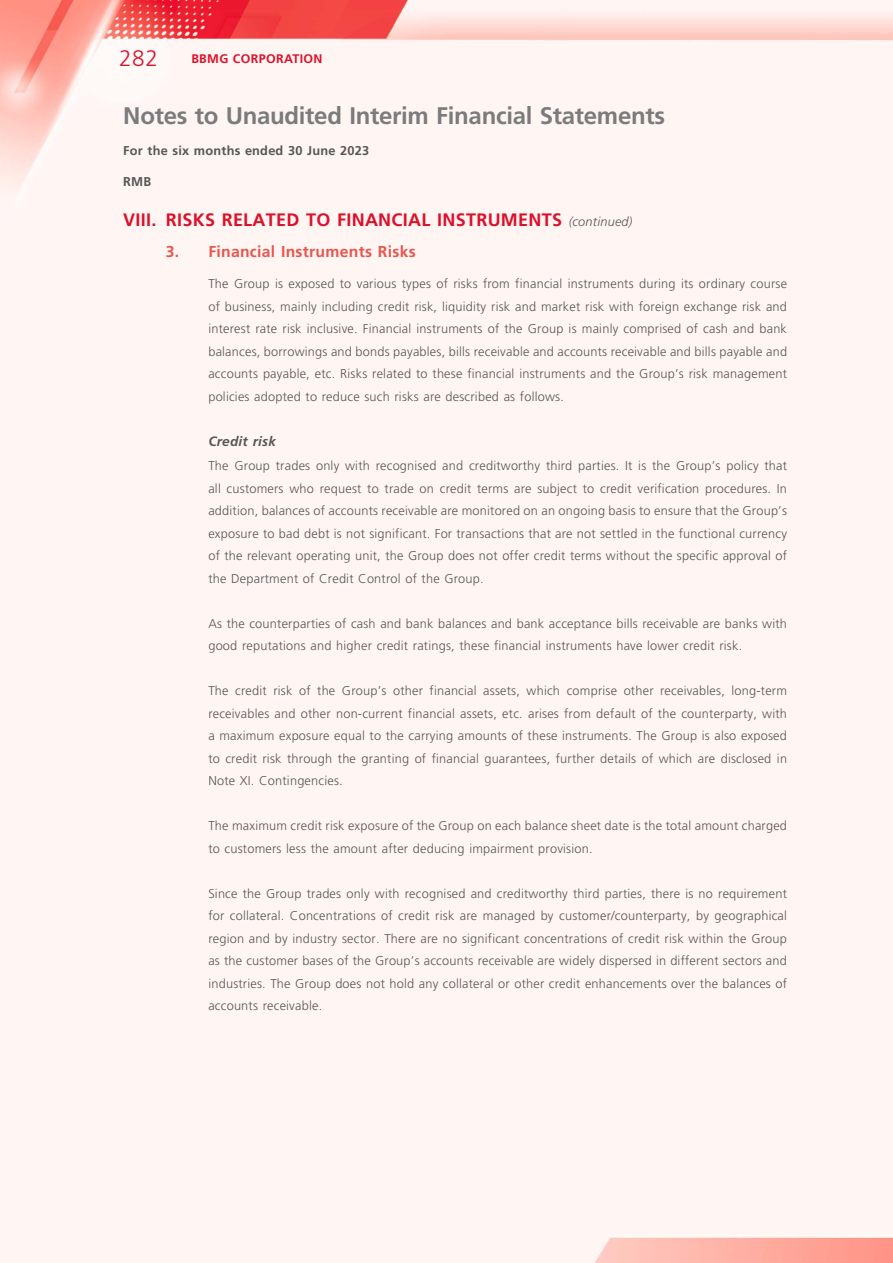
<style>
.page{position:relative;width:893px;height:1263px;background:#fff5f3}
.page>*{position:absolute;margin:0;border:0;box-sizing:border-box;transform-origin:0 0}
.t1{font:700 24px "Frutiger LT Std";letter-spacing:-.015em;color:#7c7b7b}
.t2{font:300 22.5px "Frutiger LT Std";color:#da122c}
.t3{font:700 18px "Frutiger LT Std";letter-spacing:.015em;color:#da122c}
.t4{font:700 15.75px "Frutiger LT Std";letter-spacing:.015em;color:#e7564e}
.t5{font:italic 700 13.5px "Frutiger LT Std";letter-spacing:.015em;color:#575756}
.t6{font:300 12.75px/22.5px "Frutiger LT Std";letter-spacing:.015em;color:#575756;text-align:justify}
.t7{font:700 12.75px "Frutiger LT Std";letter-spacing:.015em;color:#575756}
.t8{font:700 12.45px "Frutiger LT Std";letter-spacing:.03em;color:#da122c}
.s1{font-weight:300;font-style:italic;font-size:12.75px;color:#575756}
</style>
<div class="page">
<h2 class="t2" style="left:119px;top:45px;width:40px">282</h2>
<p class="t8" style="left:191px;top:52px;width:133px">BBMG CORPORATION</p>
<h1 class="t1" style="left:123px;top:102px;width:543px">Notes to Unaudited Interim Financial Statements</h1>
<p class="t7" style="left:123px;top:143px;width:247px">For the six months ended 30 June 2023</p>
<p class="t7" style="left:123px;top:174px;width:30px">RMB</p>
<h3 class="t3" style="left:123px;top:209px;width:511px">VIII. RISKS RELATED TO FINANCIAL INSTRUMENTS <span class="s1">(continued)</span></h3>
<p class="t4" style="left:166px;top:242px;width:251px">3. Financial Instruments Risks</p>
<p class="t6" style="left:208px;top:273px;width:580px">The Group is exposed to various types of risks from financial instruments during its ordinary course of business, mainly including credit risk, liquidity risk and market risk with foreign exchange risk and interest rate risk inclusive. Financial instruments of the Group is mainly comprised of cash and bank balances, borrowings and bonds payables, bills receivable and accounts receivable and bills payable and accounts payable, etc. Risks related to these financial instruments and the Group’s risk management policies adopted to reduce such risks are described as follows.</p>
<p class="t5" style="left:208px;top:433px;width:69px">Credit risk</p>
<p class="t6" style="left:208px;top:455px;width:580px">The Group trades only with recognised and creditworthy third parties. It is the Group’s policy that all customers who request to trade on credit terms are subject to credit verification procedures. In addition, balances of accounts receivable are monitored on an ongoing basis to ensure that the Group’s exposure to bad debt is not significant. For transactions that are not settled in the functional currency of the relevant operating unit, the Group does not offer credit terms without the specific approval of the Department of Credit Control of the Group.</p>
<p class="t6" style="left:208px;top:612px;width:580px">As the counterparties of cash and bank balances and bank acceptance bills receivable are banks with good reputations and higher credit ratings, these financial instruments have lower credit risk.</p>
<p class="t6" style="left:208px;top:680px;width:580px">The credit risk of the Group’s other financial assets, which comprise other receivables, long-term receivables and other non-current financial assets, etc. arises from default of the counterparty, with a maximum exposure equal to the carrying amounts of these instruments. The Group is also exposed to credit risk through the granting of financial guarantees, further details of which are disclosed in Note XI. Contingencies.</p>
<p class="t6" style="left:208px;top:815px;width:580px">The maximum credit risk exposure of the Group on each balance sheet date is the total amount charged to customers less the amount after deducing impairment provision.</p>
<p class="t6" style="left:208px;top:882px;width:580px">Since the Group trades only with recognised and creditworthy third parties, there is no requirement for collateral. Concentrations of credit risk are managed by customer/counterparty, by geographical region and by industry sector. There are no significant concentrations of credit risk within the Group as the customer bases of the Group’s accounts receivable are widely dispersed in different sectors and industries. The Group does not hold any collateral or other credit enhancements over the balances of accounts receivable.</p>
</div>
